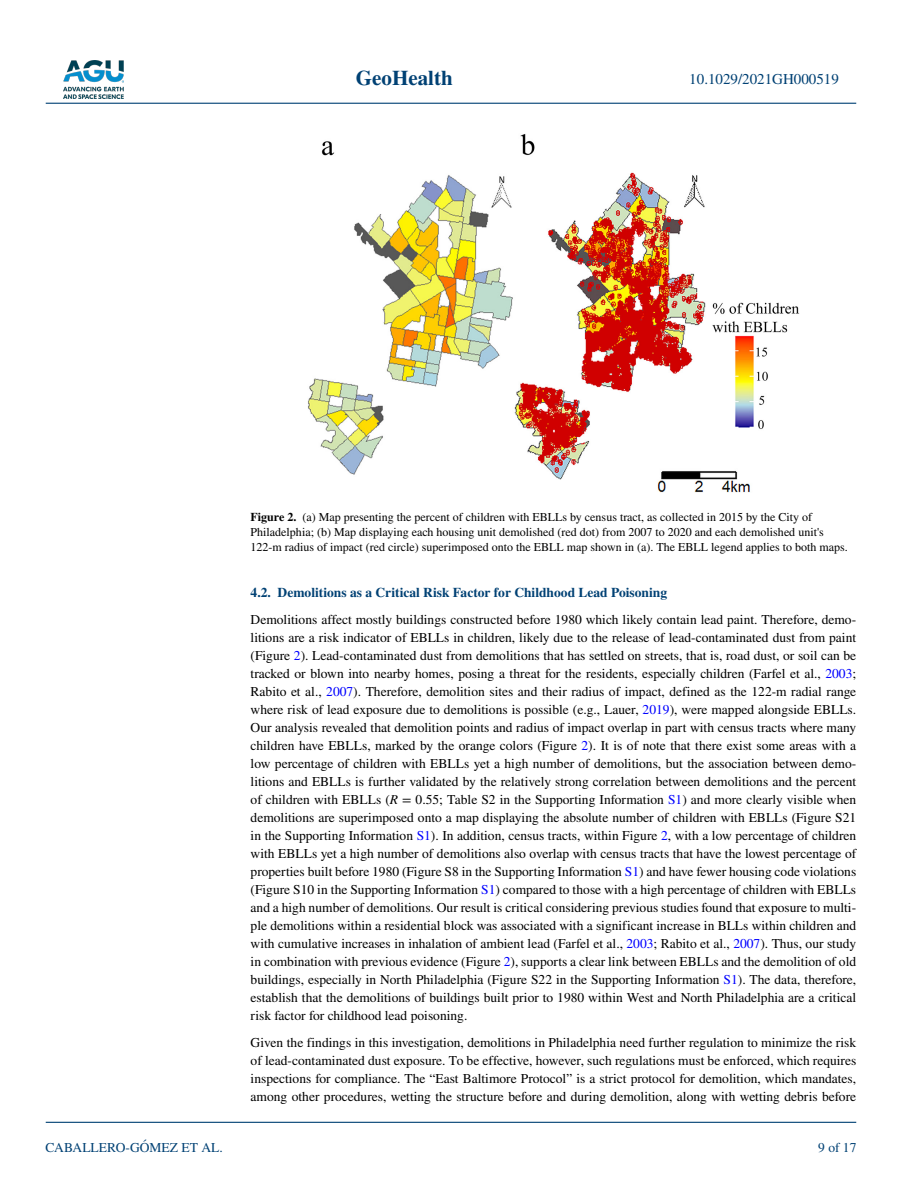
<style>
.page{position:relative;width:902px;height:1183px;background:#fff}
.page>*{position:absolute;margin:0;border:0;box-sizing:border-box;transform-origin:0 0}
.t1{font:700 21px "STIX";color:#004174}
.t2{font:15px "STIX";color:#004174}
.t3{font:13.5px/18px "STIX";color:#000;text-align:justify}
.t4{font:700 13.5px "STIX";color:#004174}
.t5{font:13.5px "STIX";color:#004174}
.t6{font:12px/15px "STIX";color:#000}
.s1{font-weight:700}
.s2{color:#00f}
.s3{font-style:italic}
</style>
<div class="page">
<img style="left:63px;top:60px;width:60px;height:39px">
<hr style="left:46px;top:103px;width:810px;height:1px;background:#004174">
<hr style="left:46px;top:1121px;width:810px;height:1px;background:#004174">
<img style="left:308px;top:134px;width:491px;height:358px">
<h1 class="t1" style="left:356px;top:66px;width:98px">GeoHealth</h1>
<p class="t2" style="left:689px;top:69px;width:151px">10.1029/2021GH000519</p>
<p class="t5" style="left:45px;top:1138px;width:179px">CABALLERO-GÓMEZ ET AL.</p>
<p class="t6" style="left:250px;top:510px;width:598px"><span class="s1">Figure 2.</span> (a) Map presenting the percent of children with EBLLs by census tract, as collected in 2015 by the City of<br>Philadelphia; (b) Map displaying each housing unit demolished (red dot) from 2007 to 2020 and each demolished unit's<br>122-m radius of impact (red circle) superimposed onto the EBLL map shown in (a). The EBLL legend applies to both maps.</p>
<p class="t4" style="left:250px;top:584px;width:418px">4.2. Demolitions as a Critical Risk Factor for Childhood Lead Poisoning</p>
<p class="t3" style="left:250px;top:611px;width:607px">Demolitions affect mostly buildings constructed before 1980 which likely contain lead paint. Therefore, demo&shy;litions are a risk indicator of EBLLs in children, likely due to the release of lead-contaminated dust from paint (Figure <span class="s2">2</span>). Lead-contaminated dust from demolitions that has settled on streets, that is, road dust, or soil can be tracked or blown into nearby homes, posing a threat for the residents, especially children (Farfel et al., <span class="s2">2003</span>; Rabito et al., <span class="s2">2007</span>). Therefore, demolition sites and their radius of impact, defined as the 122-m radial range where risk of lead exposure due to demolitions is possible (e.g., Lauer, <span class="s2">2019</span>), were mapped alongside EBLLs.<br>Our analysis revealed that demolition points and radius of impact overlap in part with census tracts where many children have EBLLs, marked by the orange colors (Figure <span class="s2">2</span>). It is of note that there exist some areas with a low percentage of children with EBLLs yet a high number of demolitions, but the association between demo&shy;litions and EBLLs is further validated by the relatively strong correlation between demolitions and the percent of children with EBLLs (<span class="s3">R</span> = 0.55; Table S2 in the Supporting Information <span class="s2">S1</span>) and more clearly visible when demolitions are superimposed onto a map displaying the absolute number of children with EBLLs (Figure S21 in the Supporting Information <span class="s2">S1</span>). In addition, census tracts, within Figure <span class="s2">2</span>, with a low percentage of children with EBLLs yet a high number of demolitions also overlap with census tracts that have the lowest percentage of properties built before 1980 (Figure S8 in the Supporting Information <span class="s2">S1</span>) and have fewer housing code violations (Figure S10 in the Supporting Information <span class="s2">S1</span>) compared to those with a high percentage of children with EBLLs and a high number of demolitions. Our result is critical considering previous studies found that exposure to multi&shy;ple demolitions within a residential block was associated with a significant increase in BLLs within children and with cumulative increases in inhalation of ambient lead (Farfel et al., <span class="s2">2003</span>; Rabito et al., <span class="s2">2007</span>). Thus, our study in combination with previous evidence (Figure <span class="s2">2</span>), supports a clear link between EBLLs and the demolition of old buildings, especially in North Philadelphia (Figure S22 in the Supporting Information <span class="s2">S1</span>). The data, therefore, establish that the demolitions of buildings built prior to 1980 within West and North Philadelphia are a critical risk factor for childhood lead poisoning.</p>
<p class="t3" style="left:250px;top:1034px;width:607px">Given the findings in this investigation, demolitions in Philadelphia need further regulation to minimize the risk of lead-contaminated dust exposure. To be effective, however, such regulations must be enforced, which requires inspections for compliance. The “East Baltimore Protocol” is a strict protocol for demolition, which mandates, among other procedures, wetting the structure before and during demolition, along with wetting debris before</p>
<p class="t5" style="left:818px;top:1138px;width:40px">9 of 17</p>
</div>
